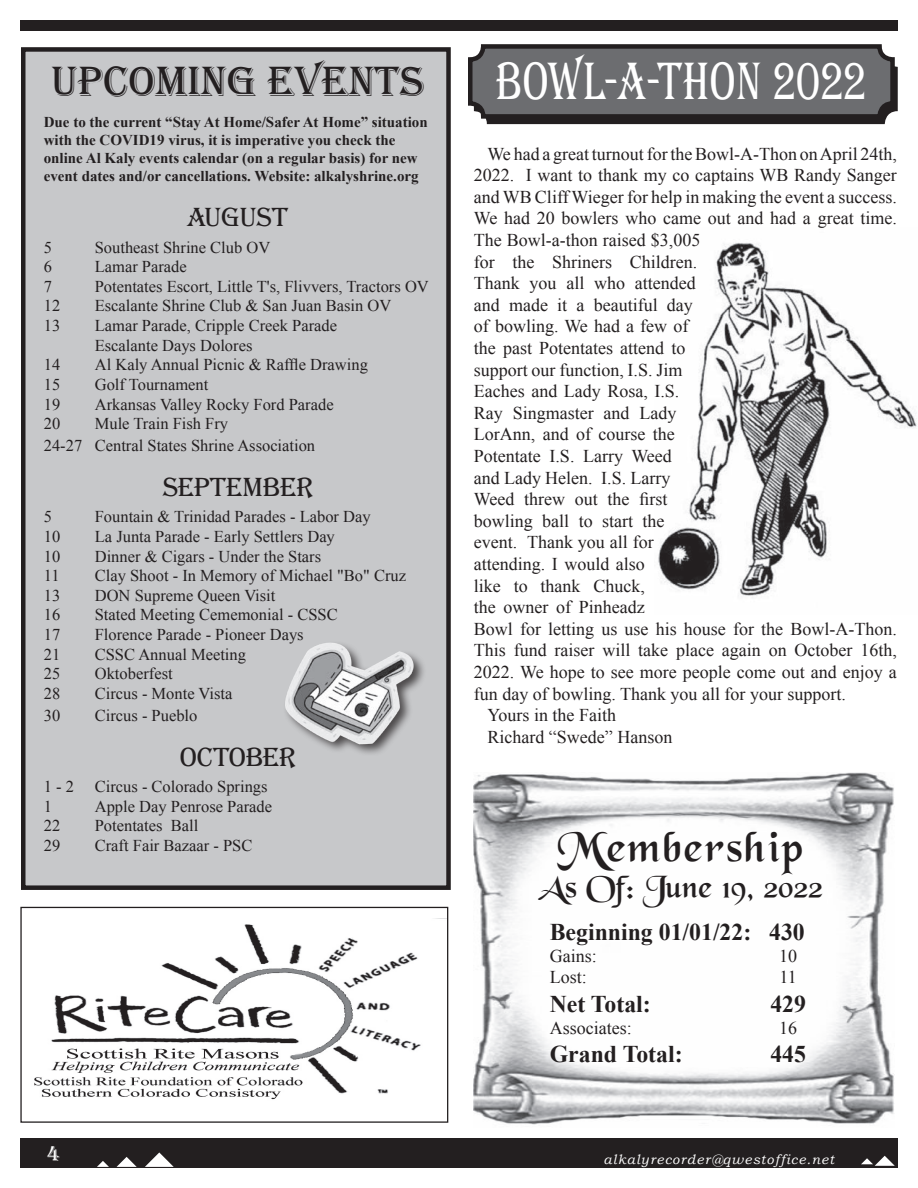
<style>
.page{position:relative;width:918px;height:1188px;background:#fff}
.page>*{position:absolute;margin:0;border:0;box-sizing:border-box;transform-origin:0 0}
.white_stylized_heade{font:54px "Algerian Bas D";letter-spacing:.025em;color:#fff;scale:.75 1}
.t1{font:44.4px "Black Chancery";letter-spacing:.05em;color:#231f20;scale:1.07 1}
.t2{font:43.5px "Algerian";color:#231f20}
.t3{font:32.4px "Black Chancery";color:#231f20;scale:1.07 1}
.Upcoming_Events_list{font:27px "Algerian Bas D";color:#231f20}
.t4{font:700 24px "Times New Roman";color:#231f20}
.t5{font:22.5px "Algerian";color:#fff}
.Basic_Body_Text_Time{font:18px/21.6px "Times New Roman";color:#231f20}
.Upcoming_Events_list-2{font:16.5px "Times New Roman";color:#231f20}
.Upcoming_Events_list-3{font:700 15px/18.1px "Times New Roman";color:#231f20}
.t6{font:italic 13.5px "Bookman Old Style";letter-spacing:.075em;color:#fff}
.s1{font-style:inherit}
</style>
<div class="page">
<div style="left:20px;top:1138px;width:878px;height:30px;background:#231f20"></div>
<svg style="left:145px;top:1152px;width:29px;height:15px"></svg>
<svg style="left:117px;top:1157px;width:20px;height:10px"></svg>
<svg style="left:97px;top:1161px;width:12px;height:6px"></svg>
<svg style="left:861px;top:1156px;width:34px;height:10px"></svg>
<div style="left:20px;top:20px;width:878px;height:11px;background:#231f20"></div>
<img style="left:658px;top:243px;width:259px;height:355px">
<img style="left:473px;top:772px;width:421px;height:353px">
<img style="left:34px;top:924px;width:387px;height:176px">
<div style="left:20px;top:907px;width:428px;height:216px;border:1px solid #231f20"></div>
<div style="left:23px;top:49px;width:426px;height:839px;background:#c7c8ca"></div>
<div style="left:21px;top:47px;width:430px;height:843px;border:4px solid #231f20"></div>
<div style="left:474px;top:54px;width:424px;height:70px;background:#231f20;border-radius:13px"></div>
<div style="left:470px;top:46px;width:423px;height:70px;background:#6c6d70;border-radius:13px"></div>
<div style="left:468px;top:44px;width:427px;height:75px;border:4px solid #231f20;border-radius:13px"></div>
<div style="left:283px;top:641px;width:143px;height:116px;background:#231f20;opacity:.75"></div>
<img style="left:286px;top:643px;width:129px;height:104px">
<p class="t2" style="left:51px;top:57px;width:374px">UPCOMING EVENTS</p>
<p class="Upcoming_Events_list-3" style="left:44px;top:112px;width:385px">Due to the current “Stay At Home/Safer At Home” situation with the COVID19 virus, it is imperative you check the online Al Kaly events calendar (on a regular basis) for new event dates and/or cancellations. Website: alkalyshrine.org</p>
<p class="Upcoming_Events_list" style="left:187px;top:203px;width:103px">AUGUST</p>
<p class="Upcoming_Events_list-2" style="left:44px;top:236px;width:10px">5</p>
<p class="Upcoming_Events_list-2" style="left:95px;top:236px;width:177px">Southeast Shrine Club OV</p>
<p class="Upcoming_Events_list-2" style="left:44px;top:256px;width:10px">6</p>
<p class="Upcoming_Events_list-2" style="left:95px;top:256px;width:94px">Lamar Parade</p>
<p class="Upcoming_Events_list-2" style="left:44px;top:275px;width:10px">7</p>
<p class="Upcoming_Events_list-2" style="left:95px;top:275px;width:336px">Potentates Escort, Little T's, Flivvers, Tractors OV</p>
<p class="Upcoming_Events_list-2" style="left:44px;top:295px;width:18px">12</p>
<p class="Upcoming_Events_list-2" style="left:95px;top:295px;width:298px">Escalante Shrine Club &amp; San Juan Basin OV</p>
<p class="Upcoming_Events_list-2" style="left:44px;top:314px;width:18px">13</p>
<p class="Upcoming_Events_list-2" style="left:95px;top:314px;width:244px">Lamar Parade, Cripple Creek Parade</p>
<p class="Upcoming_Events_list-2" style="left:95px;top:334px;width:159px">Escalante Days Dolores</p>
<p class="Upcoming_Events_list-2" style="left:44px;top:354px;width:18px">14</p>
<p class="Upcoming_Events_list-2" style="left:95px;top:354px;width:275px">Al Kaly Annual Picnic &amp; Raffle Drawing</p>
<p class="Upcoming_Events_list-2" style="left:44px;top:373px;width:18px">15</p>
<p class="Upcoming_Events_list-2" style="left:95px;top:373px;width:115px">Golf Tournament</p>
<p class="Upcoming_Events_list-2" style="left:44px;top:393px;width:18px">19</p>
<p class="Upcoming_Events_list-2" style="left:95px;top:393px;width:240px">Arkansas Valley Rocky Ford Parade</p>
<p class="Upcoming_Events_list-2" style="left:44px;top:413px;width:18px">20</p>
<p class="Upcoming_Events_list-2" style="left:95px;top:413px;width:135px">Mule Train Fish Fry</p>
<p class="Upcoming_Events_list-2" style="left:44px;top:434px;width:273px">24-27 Central States Shrine Association</p>
<p class="Upcoming_Events_list" style="left:163px;top:473px;width:151px">SEPTEMBER</p>
<p class="Upcoming_Events_list-2" style="left:44px;top:506px;width:10px">5</p>
<p class="Upcoming_Events_list-2" style="left:95px;top:506px;width:277px">Fountain &amp; Trinidad Parades - Labor Day</p>
<p class="Upcoming_Events_list-2" style="left:44px;top:525px;width:18px">10</p>
<p class="Upcoming_Events_list-2" style="left:95px;top:525px;width:242px">La Junta Parade - Early Settlers Day</p>
<p class="Upcoming_Events_list-2" style="left:44px;top:545px;width:18px">10</p>
<p class="Upcoming_Events_list-2" style="left:95px;top:545px;width:228px">Dinner &amp; Cigars - Under the Stars</p>
<p class="Upcoming_Events_list-2" style="left:44px;top:565px;width:17px">11</p>
<p class="Upcoming_Events_list-2" style="left:95px;top:565px;width:313px">Clay Shoot - In Memory of Michael "Bo" Cruz</p>
<p class="Upcoming_Events_list-2" style="left:44px;top:584px;width:18px">13</p>
<p class="Upcoming_Events_list-2" style="left:95px;top:584px;width:182px">DON Supreme Queen Visit</p>
<p class="Upcoming_Events_list-2" style="left:44px;top:604px;width:18px">16</p>
<p class="Upcoming_Events_list-2" style="left:95px;top:604px;width:244px">Stated Meeting Cememonial - CSSC</p>
<p class="Upcoming_Events_list-2" style="left:44px;top:623px;width:18px">17</p>
<p class="Upcoming_Events_list-2" style="left:95px;top:623px;width:210px">Florence Parade - Pioneer Days</p>
<p class="Upcoming_Events_list-2" style="left:44px;top:643px;width:18px">21</p>
<p class="Upcoming_Events_list-2" style="left:95px;top:643px;width:153px">CSSC Annual Meeting</p>
<p class="Upcoming_Events_list-2" style="left:44px;top:663px;width:18px">25</p>
<p class="Upcoming_Events_list-2" style="left:95px;top:663px;width:79px">Oktoberfest</p>
<p class="Upcoming_Events_list-2" style="left:44px;top:682px;width:18px">28</p>
<p class="Upcoming_Events_list-2" style="left:95px;top:682px;width:139px">Circus - Monte Vista</p>
<p class="Upcoming_Events_list-2" style="left:44px;top:704px;width:18px">30</p>
<p class="Upcoming_Events_list-2" style="left:95px;top:704px;width:104px">Circus - Pueblo</p>
<p class="Upcoming_Events_list" style="left:180px;top:743px;width:117px">OCTOBER</p>
<p class="Upcoming_Events_list-2" style="left:44px;top:776px;width:32px">1 - 2</p>
<p class="Upcoming_Events_list-2" style="left:95px;top:776px;width:174px">Circus - Colorado Springs</p>
<p class="Upcoming_Events_list-2" style="left:44px;top:795px;width:10px">1</p>
<p class="Upcoming_Events_list-2" style="left:95px;top:795px;width:179px">Apple Day Penrose Parade</p>
<p class="Upcoming_Events_list-2" style="left:44px;top:815px;width:18px">22</p>
<p class="Upcoming_Events_list-2" style="left:95px;top:815px;width:105px">Potentates Ball</p>
<p class="Upcoming_Events_list-2" style="left:44px;top:834px;width:18px">29</p>
<p class="Upcoming_Events_list-2" style="left:95px;top:834px;width:159px">Craft Fair Bazaar - PSC</p>
<p class="white_stylized_heade" style="left:496px;top:54px;width:494px">BOWL-A-THON <span class="s1">2022</span></p>
<p class="Basic_Body_Text_Time" style="left:474px;top:143px;width:425px;text-indent:14px">We had a great turnout for the Bowl-A-Thon on April 24th, 2022. I want to thank my co captains WB Randy Sanger and WB Cliff Wieger for help in making the event a success.<br>We had 20 bowlers who came out and had a great time.<br>The Bowl-a-thon raised $3,005<br>for the Shriners Children.<br>Thank you all who attended<br>and made it a beautiful day<br>of bowling. We had a few of<br>the past Potentates attend to<br>support our function, I.S. Jim<br>Eaches and Lady Rosa, I.S.<br>Ray Singmaster and Lady<br>LorAnn, and of course the<br>Potentate I.S. Larry Weed<br>and Lady Helen. I.S. Larry<br>Weed threw out the first<br>bowling ball to start the<br>event. Thank you all for<br>attending. I would also<br>like to thank Chuck,<br>the owner of Pinheadz<br>Bowl for letting us use his house for the Bowl-A-Thon.<br>This fund raiser will take place again on October 16th, 2022. We hope to see more people come out and enjoy a fun day of bowling. Thank you all for your support.</p>
<p class="Basic_Body_Text_Time" style="left:487px;top:704px;width:130px">Yours in the Faith</p>
<p class="Basic_Body_Text_Time" style="left:487px;top:726px;width:186px">Richard “Swede” Hanson</p>
<p class="t1" style="left:558px;top:824px;width:231px">Membership</p>
<p class="t3" style="left:538px;top:870px;width:268px">As Of: June 19, 2022</p>
<p class="t4" style="left:550px;top:915px;width:257px">Beginning 01/01/22: 430</p>
<p class="Basic_Body_Text_Time" style="left:550px;top:945px;width:48px">Gains:</p>
<p class="Basic_Body_Text_Time" style="left:779px;top:945px;width:19px">10</p>
<p class="Basic_Body_Text_Time" style="left:550px;top:966px;width:39px">Lost:</p>
<p class="Basic_Body_Text_Time" style="left:780px;top:966px;width:19px">11</p>
<p class="t4" style="left:550px;top:987px;width:103px">Net Total:</p>
<p class="t4" style="left:770px;top:987px;width:37px">429</p>
<p class="Basic_Body_Text_Time" style="left:550px;top:1017px;width:83px">Associates:</p>
<p class="Basic_Body_Text_Time" style="left:779px;top:1017px;width:19px">16</p>
<p class="t4" style="left:550px;top:1038px;width:134px">Grand Total:</p>
<p class="t4" style="left:770px;top:1038px;width:37px">445</p>
<p class="t5" style="left:47px;top:1141px;width:15px">4</p>
<p class="t6" style="left:604px;top:1152px;width:232px">alkalyrecorder@qwestoffice.net</p>
</div>
